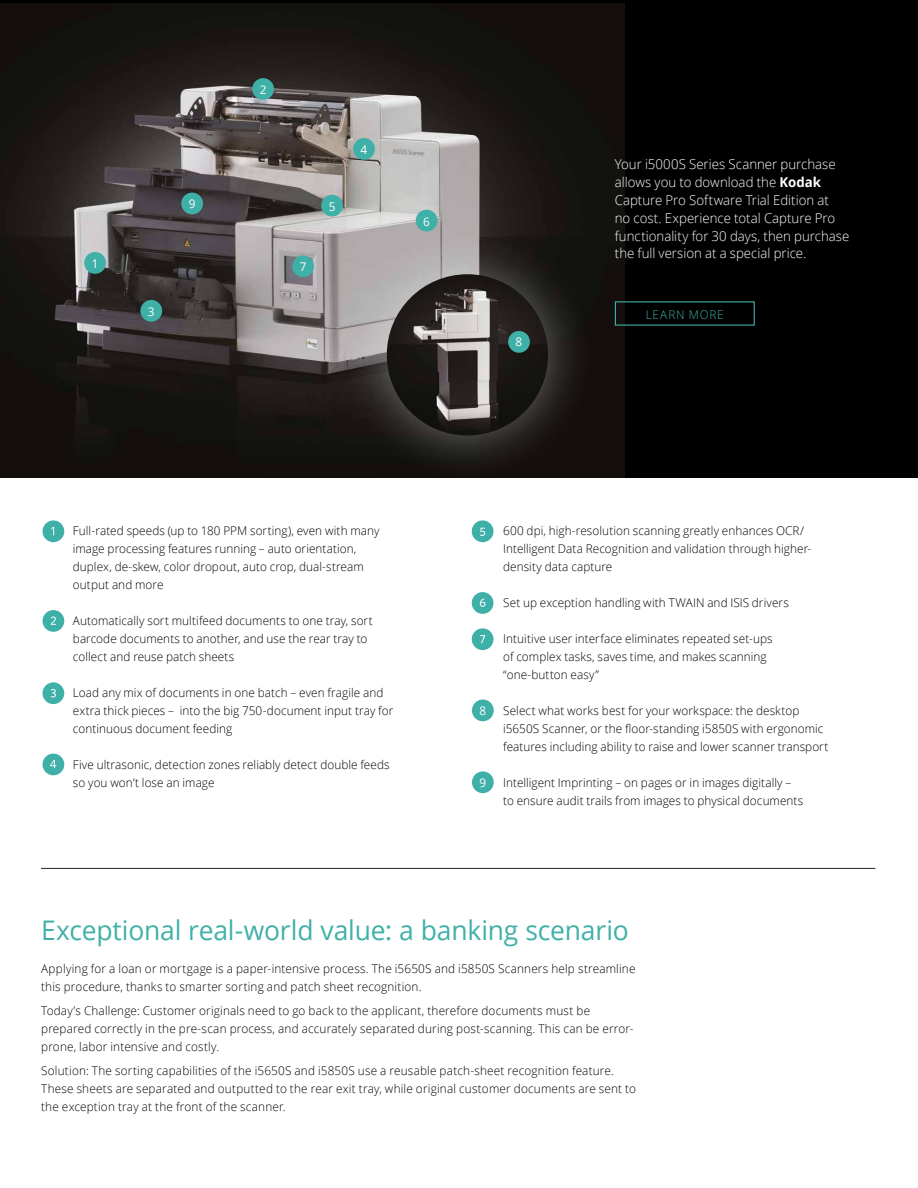
<style>
.page{position:relative;width:918px;height:1188px;background:#fff}
.page>*{position:absolute;margin:0;border:0;box-sizing:border-box;transform-origin:0 0}
.t1{font:27px "Open Sans";letter-spacing:-.005em;color:#3fb0a8}
.t2{font:300 13.5px/18px "Open Sans";color:#fff}
.t3{font:300 12px/18px "Open Sans";letter-spacing:.01em;color:#000}
.t4{font:12px "Open Sans";color:#fff}
.t5{font:300 12px "Open Sans";letter-spacing:.07em;color:#3fb0a8}
.s1{font-weight:700}
</style>
<div class="page">
<div style="left:0;top:0;width:918px;height:477px;background:#000"></div>
<img style="left:0;top:4px;width:625px;height:473px">
<div style="left:84px;top:252px;width:22px;height:22px;background:#3fb0a8;border-radius:50%"></div>
<div style="left:252px;top:78px;width:22px;height:22px;background:#3fb0a8;border-radius:50%"></div>
<div style="left:140px;top:300px;width:22px;height:22px;background:#3fb0a8;border-radius:50%"></div>
<div style="left:353px;top:138px;width:22px;height:22px;background:#3fb0a8;border-radius:50%"></div>
<div style="left:321px;top:195px;width:22px;height:21px;background:#3fb0a8;border-radius:50%"></div>
<div style="left:416px;top:210px;width:22px;height:21px;background:#3fb0a8;border-radius:50%"></div>
<div style="left:292px;top:255px;width:22px;height:22px;background:#3fb0a8;border-radius:50%"></div>
<div style="left:43px;top:520px;width:21px;height:22px;background:#3fb0a8;border-radius:50%"></div>
<svg style="left:51px;top:527px;width:3px;height:8px"></svg>
<div style="left:43px;top:610px;width:21px;height:22px;background:#3fb0a8;border-radius:50%"></div>
<svg style="left:51px;top:617px;width:5px;height:8px"></svg>
<div style="left:43px;top:682px;width:21px;height:22px;background:#3fb0a8;border-radius:50%"></div>
<svg style="left:51px;top:689px;width:5px;height:8px"></svg>
<div style="left:43px;top:754px;width:21px;height:21px;background:#3fb0a8;border-radius:50%"></div>
<svg style="left:50px;top:760px;width:6px;height:8px"></svg>
<div style="left:472px;top:520px;width:22px;height:22px;background:#3fb0a8;border-radius:50%"></div>
<svg style="left:480px;top:528px;width:5px;height:8px"></svg>
<div style="left:472px;top:592px;width:22px;height:22px;background:#3fb0a8;border-radius:50%"></div>
<svg style="left:480px;top:598px;width:5px;height:9px"></svg>
<div style="left:472px;top:628px;width:22px;height:22px;background:#3fb0a8;border-radius:50%"></div>
<svg style="left:480px;top:635px;width:5px;height:8px"></svg>
<div style="left:615px;top:301px;width:140px;height:25px;border:1px solid #3fb0a8"></div>
<div style="left:472px;top:700px;width:22px;height:21px;background:#3fb0a8;border-radius:50%"></div>
<div style="left:338px;top:225px;width:259px;height:259px;background:#fff;opacity:.41"></div>
<img style="left:387px;top:274px;width:161px;height:162px;border-radius:81px">
<div style="left:508px;top:331px;width:22px;height:22px;background:#3fb0a8;border-radius:50%"></div>
<hr style="left:41px;top:868px;width:834px;height:1px;background:#282827">
<div style="left:472px;top:771px;width:22px;height:22px;background:#3fb0a8;border-radius:50%"></div>
<div style="left:181px;top:193px;width:22px;height:21px;background:#3fb0a8;border-radius:50%"></div>
<p class="t4" style="left:92px;top:255px;width:8px">1</p>
<p class="t4" style="left:189px;top:195px;width:8px">9</p>
<p class="t4" style="left:148px;top:303px;width:8px">3</p>
<p class="t4" style="left:260px;top:81px;width:8px">2</p>
<p class="t4" style="left:300px;top:258px;width:8px">7</p>
<p class="t4" style="left:329px;top:198px;width:8px">5</p>
<p class="t4" style="left:361px;top:141px;width:8px">4</p>
<p class="t4" style="left:423px;top:213px;width:8px">6</p>
<p class="t4" style="left:516px;top:333px;width:8px">8</p>
<p class="t2" style="left:615px;top:154px;width:236px">Your i5000S Series Scanner purchase allows you to download the <span class="s1">Kodak </span>Capture Pro Software Trial Edition at<br>no cost. Experience total Capture Pro functionality for 30 days, then purchase the full version at a special price.</p>
<p class="t5" style="left:646px;top:306px;width:80px">LEARN MORE</p>
<p class="t3" style="left:73px;top:521px;width:308px">Full-rated speeds (up to 180 PPM sorting), even with many image processing features running – auto orientation, duplex, de-skew, color dropout, auto crop, dual-stream output and more</p>
<p class="t3" style="left:73px;top:611px;width:301px">Automatically sort multifeed documents to one tray, sort barcode documents to another, and use the rear tray to collect and reuse patch sheets</p>
<p class="t3" style="left:73px;top:683px;width:322px">Load any mix of documents in one batch – even fragile and extra thick pieces – into the big 750-document input tray for continuous document feeding</p>
<p class="t3" style="left:73px;top:755px;width:318px">Five ultrasonic, detection zones reliably detect double feeds so you won’t lose an image</p>
<p class="t4" style="left:479px;top:702px;width:8px">8</p>
<p class="t4" style="left:479px;top:774px;width:8px">9</p>
<p class="t3" style="left:503px;top:521px;width:310px">600 dpi, high-resolution scanning greatly enhances OCR/<br>Intelligent Data Recognition and validation through higher&shy;density data capture</p>
<p class="t3" style="left:503px;top:593px;width:287px">Set up exception handling with TWAIN and ISIS drivers</p>
<p class="t3" style="left:503px;top:629px;width:271px">Intuitive user interface eliminates repeated set-ups of complex tasks, saves time, and makes scanning “one-button easy”</p>
<p class="t3" style="left:503px;top:701px;width:327px">Select what works best for your workspace: the desktop i5650S Scanner, or the floor-standing i5850S with ergonomic features including ability to raise and lower scanner transport</p>
<p class="t3" style="left:503px;top:773px;width:302px">Intelligent Imprinting – on pages or in images digitally – to ensure audit trails from images to physical documents</p>
<h1 class="t1" style="left:41px;top:911px;width:589px">Exceptional real-world value: a banking scenario</h1>
<p class="t3" style="left:41px;top:959px;width:596px">Applying for a loan or mortgage is a paper-intensive process. The i5650S and i5850S Scanners help streamline this procedure, thanks to smarter sorting and patch sheet recognition.</p>
<p class="t3" style="left:41px;top:1001px;width:594px">Today’s Challenge: Customer originals need to go back to the applicant, therefore documents must be prepared correctly in the pre-scan process, and accurately separated during post-scanning. This can be error&shy;prone, labor intensive and costly.</p>
<p class="t3" style="left:41px;top:1061px;width:597px">Solution: The sorting capabilities of the i5650S and i5850S use a reusable patch-sheet recognition feature.<br>These sheets are separated and outputted to the rear exit tray, while original customer documents are sent to the exception tray at the front of the scanner.</p>
</div>
